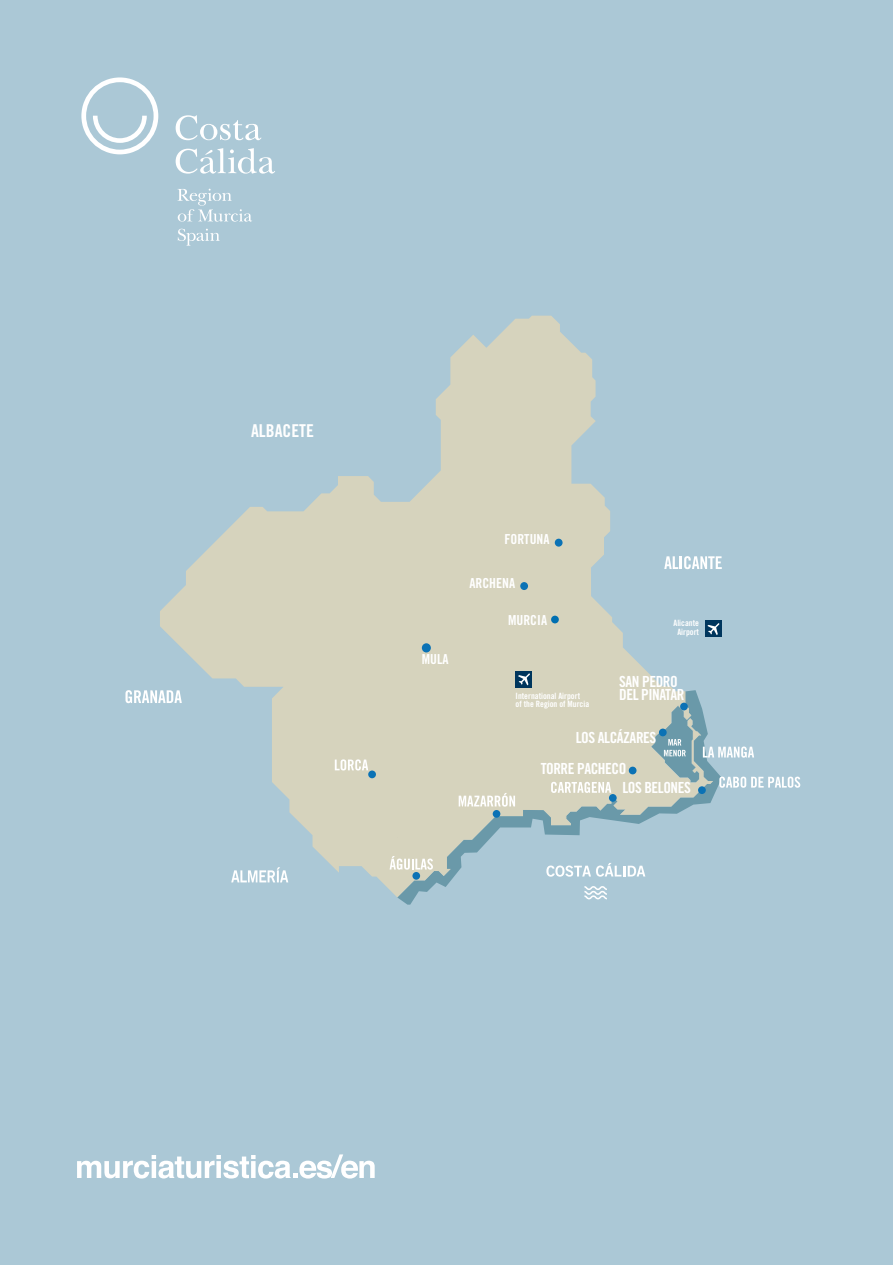
<style>
.page{position:relative;width:894px;height:1265px;background:#fff}
.page>*{position:absolute;margin:0;border:0;box-sizing:border-box;transform-origin:0 0}
.t1{font:17.7px "Trade Gothic LT Std Bd Cn 20";color:#fff}
.t2{font:15.3px/13.5px "Trade Gothic LT Std Bd Cn 20";letter-spacing:-.03em;color:#fff}
.t3{font:13.8px "Trade Gothic LT Std Bd Cn 20";color:#fff}
.t4{font:8.7px/8.7px "Trade Gothic LT Std Bd Cn 20";color:#fff;text-align:center}
</style>
<div class="page">
<div style="left:0;top:0;width:893px;height:1265px;background:#abc8d6"></div>
<svg style="left:160px;top:316px;width:536px;height:581px"></svg>
<svg style="left:397px;top:691px;width:316px;height:206px;fill:#d6d3bd"></svg>
<div style="left:551px;top:616px;width:8px;height:7px;background:#006fb1;border-radius:50%"></div>
<svg style="left:703px;top:746px;width:51px;height:11px"></svg>
<svg style="left:719px;top:776px;width:81px;height:12px"></svg>
<svg style="left:664px;top:556px;width:58px;height:13px"></svg>
<svg style="left:335px;top:759px;width:33px;height:11px"></svg>
<svg style="left:231px;top:867px;width:57px;height:15px"></svg>
<svg style="left:125px;top:690px;width:57px;height:13px"></svg>
<svg style="left:584px;top:886px;width:23px;height:13px"></svg>
<svg style="left:546px;top:863px;width:99px;height:13px"></svg>
<svg style="left:664px;top:739px;width:22px;height:17px"></svg>
<div style="left:493px;top:810px;width:7px;height:8px;background:#0b72b5;border-radius:50%"></div>
<div style="left:412px;top:872px;width:8px;height:7px;background:#0b72b5;border-radius:50%"></div>
<svg style="left:390px;top:856px;width:43px;height:13px"></svg>
<svg style="left:551px;top:782px;width:60px;height:11px"></svg>
<svg style="left:459px;top:793px;width:56px;height:13px"></svg>
<div style="left:705px;top:620px;width:17px;height:17px;background:#00365d"></div>
<svg style="left:707px;top:623px;width:12px;height:12px"></svg>
<div style="left:422px;top:643px;width:9px;height:9px;background:#0b72b5;border-radius:50%"></div>
<div style="left:609px;top:794px;width:8px;height:8px;background:#0b72b5;border-radius:50%"></div>
<div style="left:629px;top:766px;width:7px;height:8px;background:#0b72b5;border-radius:50%"></div>
<div style="left:698px;top:786px;width:8px;height:8px;background:#0b72b5;border-radius:50%"></div>
<div style="left:680px;top:702px;width:8px;height:8px;background:#0b72b5;border-radius:50%"></div>
<div style="left:659px;top:728px;width:8px;height:8px;background:#0b72b5;border-radius:50%"></div>
<div style="left:368px;top:770px;width:8px;height:8px;background:#0b72b5;border-radius:50%"></div>
<div style="left:520px;top:582px;width:8px;height:8px;background:#0b72b5;border-radius:50%"></div>
<div style="left:555px;top:539px;width:7px;height:7px;background:#0b72b5;border-radius:50%"></div>
<svg style="left:81px;top:77px;width:77px;height:77px"></svg>
<div style="left:516px;top:671px;width:16px;height:17px;background:#00365d"></div>
<svg style="left:518px;top:673px;width:12px;height:12px"></svg>
<svg style="left:177px;top:189px;width:75px;height:33px"></svg>
<svg style="left:178px;top:229px;width:42px;height:17px"></svg>
<svg style="left:176px;top:115px;width:85px;height:25px"></svg>
<svg style="left:176px;top:148px;width:99px;height:26px"></svg>
<svg style="left:77px;top:1154px;width:298px;height:24px"></svg>
<h1 class="t1" style="left:251px;top:420px;width:64px">ALBACETE</h1>
<h3 class="t3" style="left:422px;top:651px;width:28px">MULA</h3>
<h3 class="t3" style="left:504px;top:531px;width:47px">FORTUNA</h3>
<h3 class="t3" style="left:469px;top:574px;width:47px">ARCHENA</h3>
<h3 class="t3" style="left:508px;top:612px;width:41px">MURCIA</h3>
<p class="t4" style="left:516px;top:691px;width:75px;text-align:left">International Airport<br>of the Region of Murcia</p>
<p class="t4" style="left:673px;top:619px;width:27px">Alicante<br>Airport</p>
<h2 class="t2" style="left:619px;top:674px;width:67px">SAN PEDRO<br>DEL PINATAR</h2>
<h2 class="t2" style="left:576px;top:730px;width:82px">LOS ALCÁZARES</h2>
<h2 class="t2" style="left:541px;top:761px;width:87px">TORRE PACHECO</h2>
<h2 class="t2" style="left:622px;top:780px;width:70px">LOS BELONES</h2>
</div>
